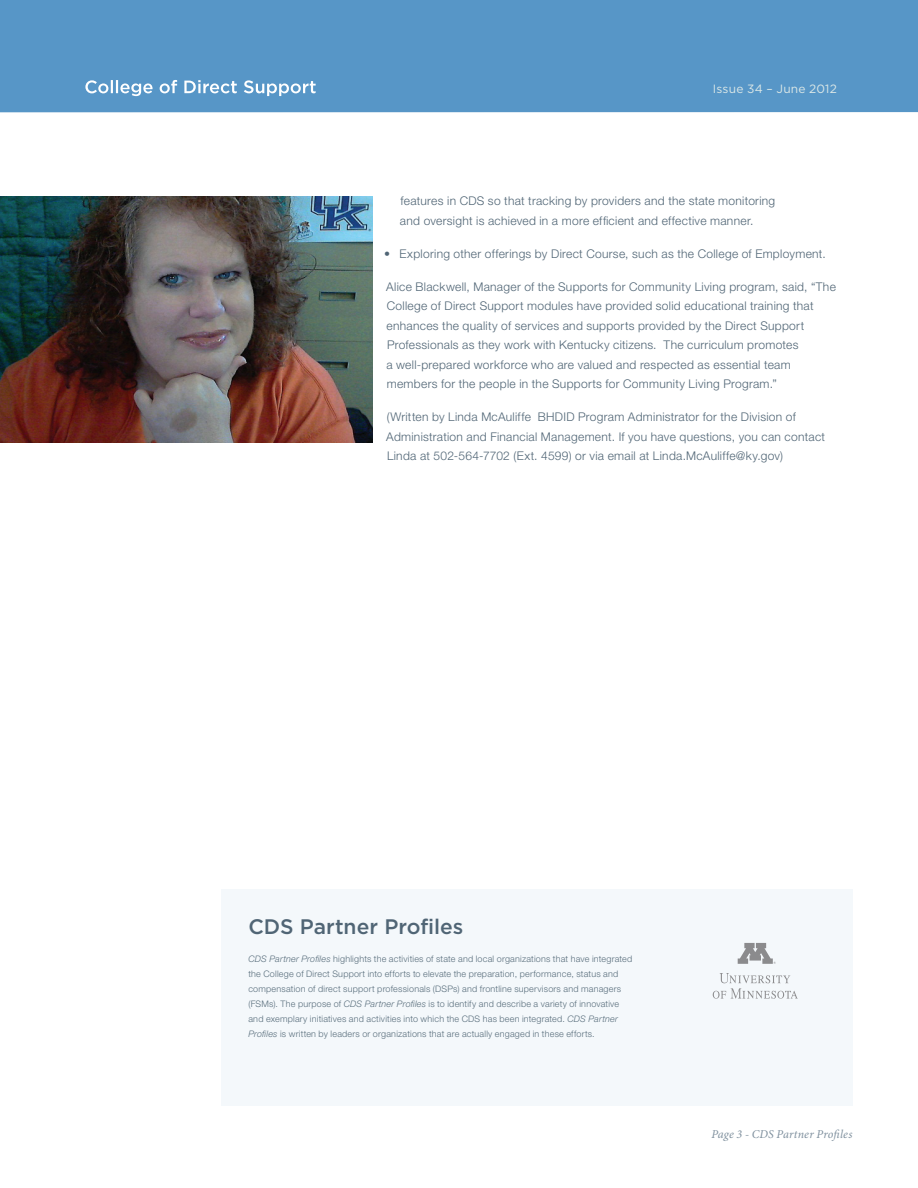
<style>
.page{position:relative;width:918px;height:1188px;background:#fff}
.page>*{position:absolute;margin:0;border:0;box-sizing:border-box;transform-origin:0 0}
.t1{font:500 21px "Gotham";color:#506575}
.t2{font:300 12px/19.5px "Helvetica Neue LT Std";letter-spacing:.025em;color:#506575}
.t3{font:italic 12px "Minion Pro";letter-spacing:.01em;color:#7f909e}
.t4{font:12px "Gotham";letter-spacing:.015em;color:#dce8e7}
.t5{font:300 9px/15px "Helvetica Neue LT Std";letter-spacing:.025em;color:#596e7c}
.s1{font-style:italic}
</style>
<div class="page">
<img style="left:0;top:197px;width:373px;height:246px">
<div style="left:0;top:0;width:918px;height:112px;background:#5796c7"></div>
<svg style="left:85px;top:80px;width:231px;height:16px"></svg>
<div style="left:221px;top:889px;width:631px;height:217px;background:#f4f8fb"></div>
<svg style="left:713px;top:973px;width:85px;height:26px"></svg>
<svg style="left:738px;top:943px;width:38px;height:21px"></svg>
<p class="t4" style="left:713px;top:82px;width:126px">Issue 34 – June 2012</p>
<p class="t2" style="left:400px;top:191px;width:377px">features in CDS so that tracking by providers and the state monitoring and oversight is achieved in a more efficient and effective manner.</p>
<p class="t2" style="left:384px;top:243px;width:443px">• Exploring other offerings by Direct Course, such as the College of Employment.</p>
<p class="t2" style="left:386px;top:276px;width:451px">Alice Blackwell, Manager of the Supports for Community Living program, said, “The College of Direct Support modules have provided solid educational training that enhances the quality of services and supports provided by the Direct Support Professionals as they work with Kentucky citizens. The curriculum promotes<br>a well-prepared workforce who are valued and respected as essential team members for the people in the Supports for Community Living Program.”</p>
<p class="t2" style="left:386px;top:407px;width:440px">(Written by Linda McAuliffe BHDID Program Administrator for the Division of<br>Administration and Financial Management. If you have questions, you can contact<br>Linda at 502-564-7702 (Ext. 4599) or via email at Linda.McAuliffe@ky.gov)</p>
<h1 class="t1" style="left:248px;top:915px;width:216px">CDS Partner Profiles</h1>
<p class="t5" style="left:248px;top:951px;width:385px"><span class="s1">CDS Partner Profiles</span> highlights the activities of state and local organizations that have integrated the College of Direct Support into efforts to elevate the preparation, performance, status and compensation of direct support professionals (DSPs) and frontline supervisors and managers (FSMs). The purpose of <span class="s1">CDS Partner Profiles</span> is to identify and describe a variety of innovative and exemplary initiatives and activities into which the CDS has been integrated. <span class="s1">CDS Partner Profiles</span> is written by leaders or organizations that are actually engaged in these efforts.</p>
<p class="t3" style="left:711px;top:1126px;width:143px">Page 3 - CDS Partner Profiles</p>
</div>
